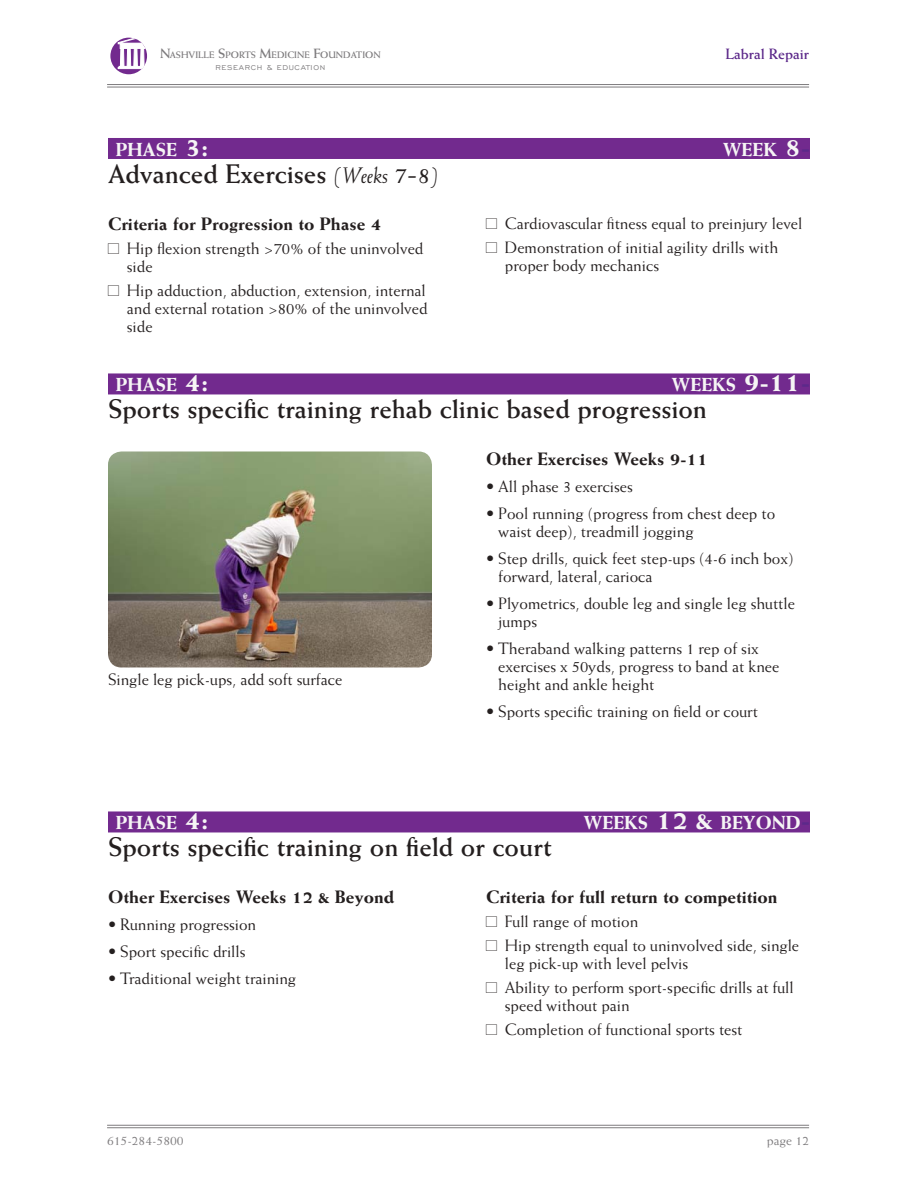
<style>
.page{position:relative;width:918px;height:1188px;background:#fff}
.page>*{position:absolute;margin:0;border:0;box-sizing:border-box;transform-origin:0 0}
.t1{font:700 27px "Weiss";color:#241f1f}
.t2{font:800 18.9px "Weiss";color:#f6f5f5}
.t3{font:800 18px "Weiss";color:#241f1f}
.t4{font:16.5px/18px "Weiss";letter-spacing:-.005em;color:#241f1f}
.t5{font:700 15px "Weiss";color:#5c298a}
.t6{font:13.5px "Weiss";color:#7d7b7d}
.t7{font:700 9.45px "Weiss";color:#7d7b7d}
.t8{font:9px "Engravers Gothic BT";letter-spacing:.075em;color:#7d7b7d}
.s1{font-size:13.5px}
.s2{font-size:27px}
.s3{font-size:27px;color:#5c298a}
.s4{font-weight:400;font-style:italic;font-size:22.5px}
.s5{font-weight:400;font-style:italic;font-size:30px}
.s6{font-family:"Carta";font-size:13.5px}
</style>
<div class="page">
<svg style="left:110px;top:38px;width:37px;height:36px"></svg>
<svg style="left:118px;top:38px;width:29px;height:31px"></svg>
<hr style="left:107px;top:1125px;width:702px;height:1px;background:#7d7b7d">
<hr style="left:107px;top:1127px;width:702px;height:1px;background:#7d7b7d">
<hr style="left:107px;top:84px;width:702px;height:1px;background:#7d7b7d">
<hr style="left:107px;top:87px;width:702px;height:1px;background:#7d7b7d">
<div style="left:108px;top:138px;width:702px;height:21px;background:#722a8e"></div>
<div style="left:108px;top:373px;width:702px;height:21px;background:#722a8e"></div>
<div style="left:108px;top:811px;width:702px;height:21px;background:#722a8e"></div>
<img style="left:108px;top:451px;width:324px;height:216px">
<p class="t7" style="left:160px;top:49px;width:222px"><span class="s1">N</span>ASHVILLE <span class="s1">S</span>PORTS <span class="s1">M</span>EDICINE <span class="s1">F</span>OUNDATION</p>
<p class="t8" style="left:216px;top:62px;width:111px">RESEARCH &amp; EDUCATION</p>
<p class="t5" style="left:726px;top:45px;width:85px">Labral Repair</p>
<p class="t2" style="left:116px;top:138px;width:94px">PHASE <span class="s2">3:</span></p>
<p class="t2" style="left:723px;top:138px;width:89px">WEEK <span class="s2">8</span><span class="s3">-</span></p>
<h1 class="t1" style="left:108px;top:158px;width:332px">Advanced Exercises <span class="s4">(Weeks</span> <span class="s5">7-8</span><span class="s4">)</span></h1>
<p class="t3" style="left:108px;top:213px;width:275px">Criteria for Progression to Phase 4</p>
<p class="t4" style="left:127px;top:239px;width:298px;text-indent:-19px"><span class="s6">l</span> Hip flexion strength &gt;70% of the uninvolved side</p>
<p class="t4" style="left:127px;top:281px;width:302px;text-align:justify;text-indent:-19px"><span class="s6">l</span> Hip adduction, abduction, extension, internal and external rotation &gt;80% of the uninvolved side</p>
<p class="t4" style="left:486px;top:211px;width:318px;line-height:24px"><span class="s6">l</span> Cardiovascular fitness equal to preinjury level <span class="s6">l</span> Demonstration of initial agility drills with</p>
<p class="t4" style="left:505px;top:256px;width:156px">proper body mechanics</p>
<p class="t2" style="left:116px;top:374px;width:94px">PHASE <span class="s2">4:</span></p>
<p class="t2" style="left:672px;top:374px;width:140px">WEEKS <span class="s2">9-11</span><span class="s3">-</span></p>
<h1 class="t1" style="left:108px;top:393px;width:600px">Sports specific training rehab clinic based progression</h1>
<p class="t4" style="left:108px;top:671px;width:236px">Single leg pick-ups, add soft surface</p>
<p class="t3" style="left:486px;top:448px;width:223px">Other Exercises Weeks 9-11</p>
<p class="t4" style="left:486px;top:478px;width:149px">• All phase 3 exercises</p>
<p class="t4" style="left:498px;top:505px;width:279px;text-indent:-12px">• Pool running (progress from chest deep to waist deep), treadmill jogging</p>
<p class="t4" style="left:498px;top:550px;width:297px;text-indent:-12px">• Step drills, quick feet step-ups (4-6 inch box) forward, lateral, carioca</p>
<p class="t4" style="left:498px;top:595px;width:298px;text-indent:-12px">• Plyometrics, double leg and single leg shuttle jumps</p>
<p class="t4" style="left:498px;top:640px;width:283px;text-indent:-12px">• Theraband walking patterns 1 rep of six exercises x 50yds, progress to band at knee height and ankle height</p>
<p class="t4" style="left:486px;top:703px;width:273px">• Sports specific training on field or court</p>
<p class="t2" style="left:116px;top:812px;width:94px">PHASE <span class="s2">4:</span></p>
<p class="t2" style="left:584px;top:812px;width:228px">WEEKS <span class="s2">12 &amp;</span> BEYOND<span class="s3">-</span></p>
<h1 class="t1" style="left:108px;top:831px;width:445px">Sports specific training on field or court</h1>
<p class="t3" style="left:108px;top:886px;width:288px">Other Exercises Weeks 12 &amp; Beyond</p>
<p class="t4" style="left:108px;top:916px;width:150px">• Running progression</p>
<p class="t4" style="left:108px;top:943px;width:139px">• Sport specific drills</p>
<p class="t4" style="left:108px;top:970px;width:190px">• Traditional weight training</p>
<p class="t3" style="left:486px;top:886px;width:293px">Criteria for full return to competition</p>
<p class="t4" style="left:486px;top:910px;width:315px;line-height:24px"><span class="s6">l</span> Full range of motion<br><span class="s6">l</span> Hip strength equal to uninvolved side, single</p>
<p class="t4" style="left:486px;top:952px;width:309px;line-height:24px;text-indent:19px">leg pick-up with level pelvis<br><span class="s6">l</span> Ability to perform sport-specific drills at full</p>
<p class="t4" style="left:486px;top:994px;width:258px;line-height:24px;text-indent:19px">speed without pain<br><span class="s6">l</span> Completion of functional sports test</p>
<p class="t6" style="left:107px;top:1132px;width:78px">615-284-5800</p>
<p class="t6" style="left:767px;top:1132px;width:44px">page 12</p>
</div>
